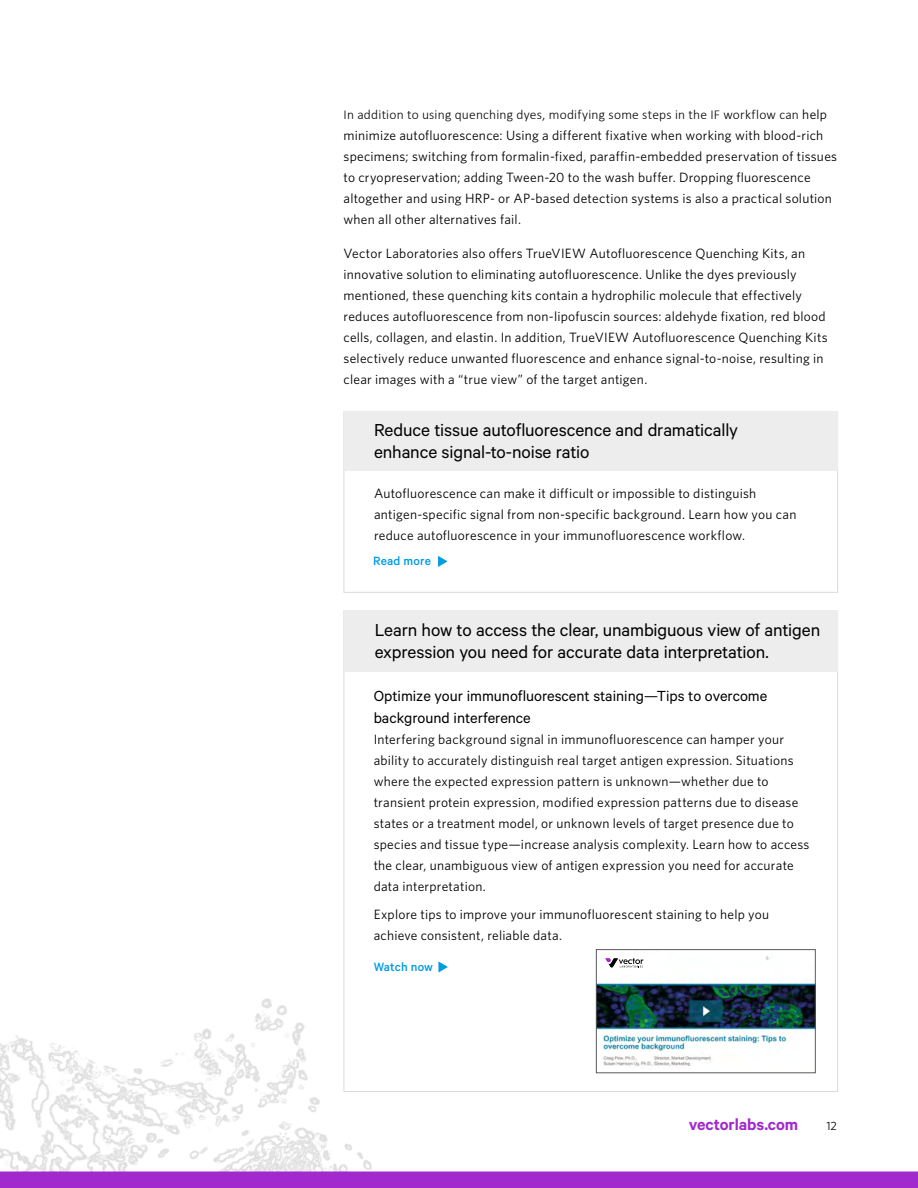
<style>
.page{position:relative;width:918px;height:1188px;background:#fff}
.page>*{position:absolute;margin:0;border:0;box-sizing:border-box;transform-origin:0 0}
.t1{font:19.5px/22.5px "Calibre";letter-spacing:-.005em;color:#000}
.t2{font:600 18px "Calibre";letter-spacing:-.005em;color:#a229ce}
.t3{font:16.5px/21.6px "Calibre";color:#000}
.t4{font:13.5px/21px "Whitney";letter-spacing:.02em;color:#000}
.t5{font:300 13.5px "Calibri";letter-spacing:.015em;color:#000}
.t6{font:500 13.5px "Calibre";letter-spacing:.01em;color:#009de0}
.t7{font:12px "Whitney";color:#000}
.s1{font-family:"Whitney";font-weight:400}
</style>
<div class="page">
<img style="left:0;top:986px;width:429px;height:186px">
<div style="left:0;top:1172px;width:918px;height:16px;background:#a229ce"></div>
<div style="left:344px;top:411px;width:494px;height:182px;border:1px solid #dbdbdb"></div>
<div style="left:344px;top:412px;width:494px;height:59px;background:#ededee"></div>
<svg style="left:438px;top:556px;width:9px;height:11px"></svg>
<div style="left:344px;top:611px;width:494px;height:61px;background:#ededee"></div>
<img style="left:598px;top:956px;width:216px;height:111px">
<div style="left:596px;top:949px;width:220px;height:124px;border:1px solid #58595b"></div>
<div style="left:603px;top:954px;width:58px;height:21px;background:#fff"></div>
<svg style="left:605px;top:958px;width:38px;height:10px"></svg>
<svg style="left:438px;top:962px;width:10px;height:10px"></svg>
<p class="t5" style="left:344px;top:106px;width:485px">In addition to using quenching dyes, modifying some steps in the IF workflow can <span class="s1">help</span></p>
<p class="t4" style="left:344px;top:124px;width:495px">minimize autofluorescence: Using a different fixative when working with blood-rich specimens; switching from formalin-fixed, paraffin-embedded preservation of tissues to cryopreservation; adding Tween-20 to the wash buffer. Dropping fluorescence altogether and using HRP- or AP-based detection systems is also a practical solution when all other alternatives fail.</p>
<p class="t4" style="left:344px;top:243px;width:486px">Vector Laboratories also offers TrueVIEW Autofluorescence Quenching Kits, an innovative solution to eliminating autofluorescence. Unlike the dyes previously mentioned, these quenching kits contain a hydrophilic molecule that effectively reduces autofluorescence from non-lipofuscin sources: aldehyde fixation, red blood cells, collagen, and elastin. In addition, TrueVIEW Autofluorescence Quenching Kits selectively reduce unwanted fluorescence and enhance signal-to-noise, resulting in clear images with a “true view” of the target antigen.</p>
<h1 class="t1" style="left:374px;top:418px;width:366px">Reduce tissue autofluorescence and dramatically enhance signal-to-noise ratio</h1>
<p class="t4" style="left:374px;top:482px;width:424px">Autofluorescence can make it difficult or impossible to distinguish antigen-specific signal from non-specific background. Learn how you can reduce autofluorescence in your immunofluorescence workflow.</p>
<p class="t6" style="left:373px;top:553px;width:59px">Read more</p>
<h1 class="t1" style="left:375px;top:618px;width:447px">Learn how to access the clear, unambiguous view of antigen expression you need for accurate data interpretation.</h1>
<p class="t3" style="left:374px;top:685px;width:395px">Optimize your immunofluorescent staining—Tips to overcome background interference</p>
<p class="t4" style="left:374px;top:728px;width:437px">Interfering background signal in immunofluorescence can hamper your ability to accurately distinguish real target antigen expression. Situations where the expected expression pattern is unknown—whether due to transient protein expression, modified expression patterns due to disease states or a treatment model, or unknown levels of target presence due to species and tissue type—increase analysis complexity. Learn how to access the clear, unambiguous view of antigen expression you need for accurate data interpretation.</p>
<p class="t4" style="left:374px;top:903px;width:397px">Explore tips to improve your immunofluorescent staining to help you achieve consistent, reliable data.</p>
<p class="t6" style="left:374px;top:959px;width:61px">Watch now</p>
<h2 class="t2" style="left:689px;top:1114px;width:111px">vectorlabs.com</h2>
<p class="t7" style="left:826px;top:1118px;width:12px">12</p>
</div>
